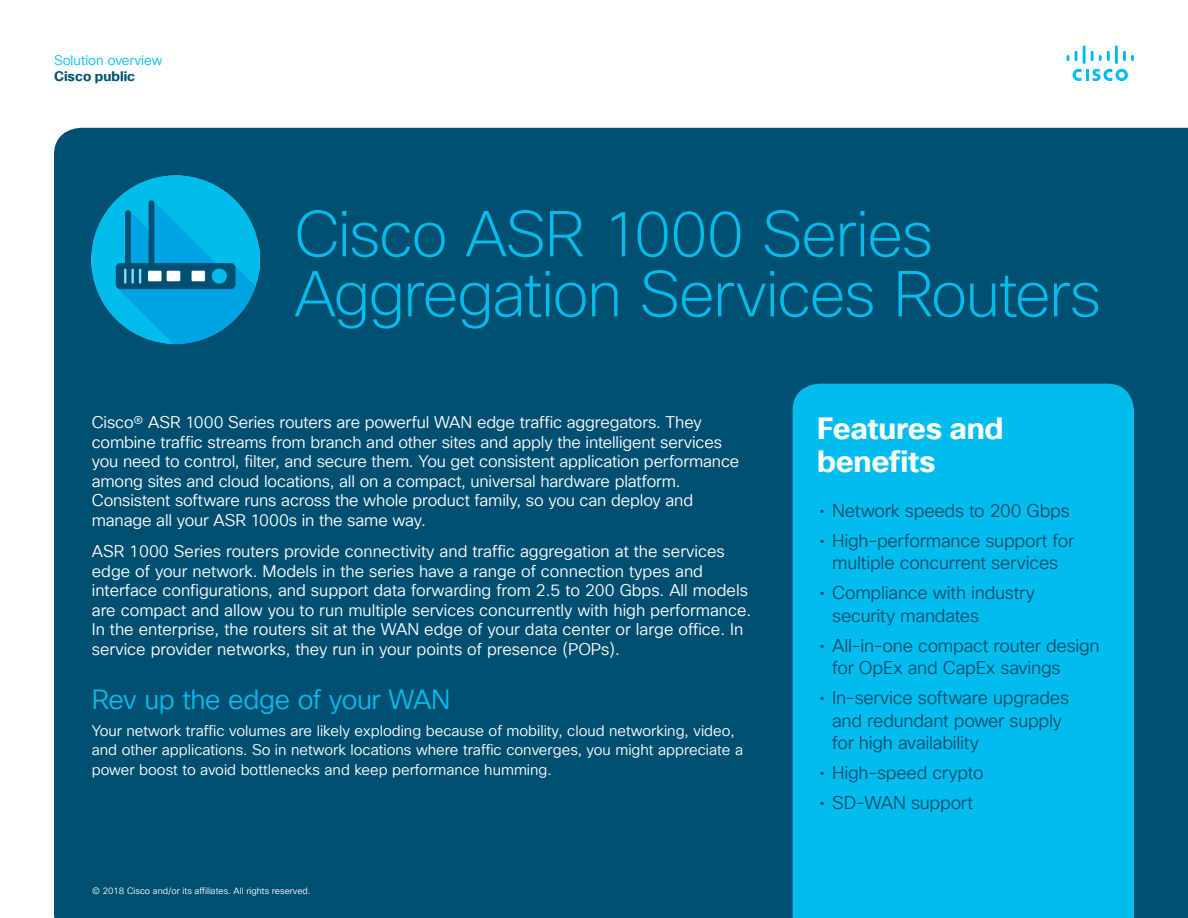
<style>
.page{position:relative;width:1188px;height:918px;background:#fff}
.page>*{position:absolute;margin:0;border:0;box-sizing:border-box;transform-origin:0 0}
.Title_Headline{font:200 63px/60px "Cisco Sans TT";letter-spacing:-.025em;color:#01bcec}
.Sidebar_Heading_Whit{font:700 30px/33px "Cisco Sans TT";letter-spacing:-.01em;color:#fff}
.Subhead2_Blue{font:27px "Cisco Sans TT Light";letter-spacing:-.015em;color:#01bcec}
.t1{font:18px/22.5px "Cisco Sans TT Light";letter-spacing:-.01em;color:#005073}
.Body_White{font:16.5px/19.5px "Cisco Sans TT Light";color:#fff}
.Intro{font:16.5px/19.5px "Cisco Sans TT Light";letter-spacing:-.01em;color:#fff}
.Body_White-2{font:15px/19.5px "Cisco Sans TT Light";color:#fff}
.t2{font:13.5px "Cisco Sans TT Light";color:#01bcec}
.t3{font:700 13.5px "Cisco Sans TT";color:#005073}
.Footer_white{font:9px "Cisco Sans TT Light";color:#fff}
.s1{font-family:"Cisco Sans TT"}
</style>
<div class="page">
<svg style="left:1073px;top:69px;width:55px;height:12px"></svg>
<svg style="left:1067px;top:55px;width:2px;height:6px"></svg>
<svg style="left:1075px;top:51px;width:3px;height:10px"></svg>
<hr style="left:1083px;top:45px;width:3px;height:19px;background:#01bcec">
<svg style="left:1091px;top:51px;width:19px;height:10px"></svg>
<hr style="left:1115px;top:45px;width:3px;height:19px;background:#01bcec">
<svg style="left:1123px;top:51px;width:11px;height:10px"></svg>
<div style="left:54px;top:128px;width:1134px;height:790px;background:#015072"></div>
<div style="left:793px;top:384px;width:341px;height:534px;background:#01bcec"></div>
<img style="left:92px;top:176px;width:168px;height:168px">
<p class="t2" style="left:54px;top:51px;width:110px">Solution overview</p>
<p class="t3" style="left:54px;top:67px;width:83px">Cisco public</p>
<p class="Title_Headline" style="left:294px;top:206px;width:808px">Cisco ASR 1000 Series<br>Aggregation Services Routers</p>
<p class="Intro" style="left:92px;top:413px;width:649px">Cisco® ASR 1000 Series routers are powerful WAN edge traffic aggregators. They combine traffic streams from branch and other sites and apply the intelligent services you need to control, filter, and secure them. You get consistent application performance among sites and cloud locations, all on a compact, universal hardware platform.<br>Consistent software runs across the whole product family, so you can deploy and manage all your ASR 1000s in the same way.</p>
<p class="Body_White" style="left:92px;top:542px;width:661px">ASR 1000 Series routers provide connectivity and traffic aggregation at the services edge of your network. Models in the series have a range of connection types and interface configurations, and support data forwarding from 2.5 to 200 Gbps. All models are compact and allow you to run multiple services concurrently with high performance.<br>In the enterprise, the routers sit at the WAN edge of your data center or large office. In service provider networks, they run in your points of presence (POPs).</p>
<p class="Subhead2_Blue" style="left:92px;top:682px;width:360px">Rev up the edge of your WAN</p>
<p class="Body_White-2" style="left:92px;top:721px;width:653px">Your network traffic volumes are likely exploding because of mobility, cloud networking, video, and other applications. So in network locations where traffic converges, you might appreciate a power boost to avoid bottlenecks and keep performance humming.</p>
<p class="Footer_white" style="left:92px;top:885px;width:220px">© 2018 Cisco and/or its affiliates. All rights reserved.</p>
<p class="Sidebar_Heading_Whit" style="left:817px;top:412px;width:188px">Features and benefits</p>
<p class="t1" style="left:820px;top:500px;width:252px"><span class="s1">•</span> Network speeds to 200 Gbps</p>
<p class="t1" style="left:820px;top:530px;width:256px;text-align:center"><span class="s1">•</span> High-performance support for multiple concurrent services</p>
<p class="t1" style="left:832px;top:582px;width:204px;text-indent:-13px"><span class="s1">•</span> Compliance with industry security mandates</p>
<p class="t1" style="left:832px;top:635px;width:269px;text-indent:-13px"><span class="s1">•</span> All-in-one compact router design for OpEx and CapEx savings</p>
<p class="t1" style="left:832px;top:687px;width:238px;text-indent:-13px"><span class="s1">•</span> In-service software upgrades and redundant power supply for high availability</p>
<p class="t1" style="left:820px;top:762px;width:165px"><span class="s1">•</span> High-speed crypto</p>
<p class="t1" style="left:820px;top:792px;width:155px"><span class="s1">•</span> SD-WAN support</p>
</div>
